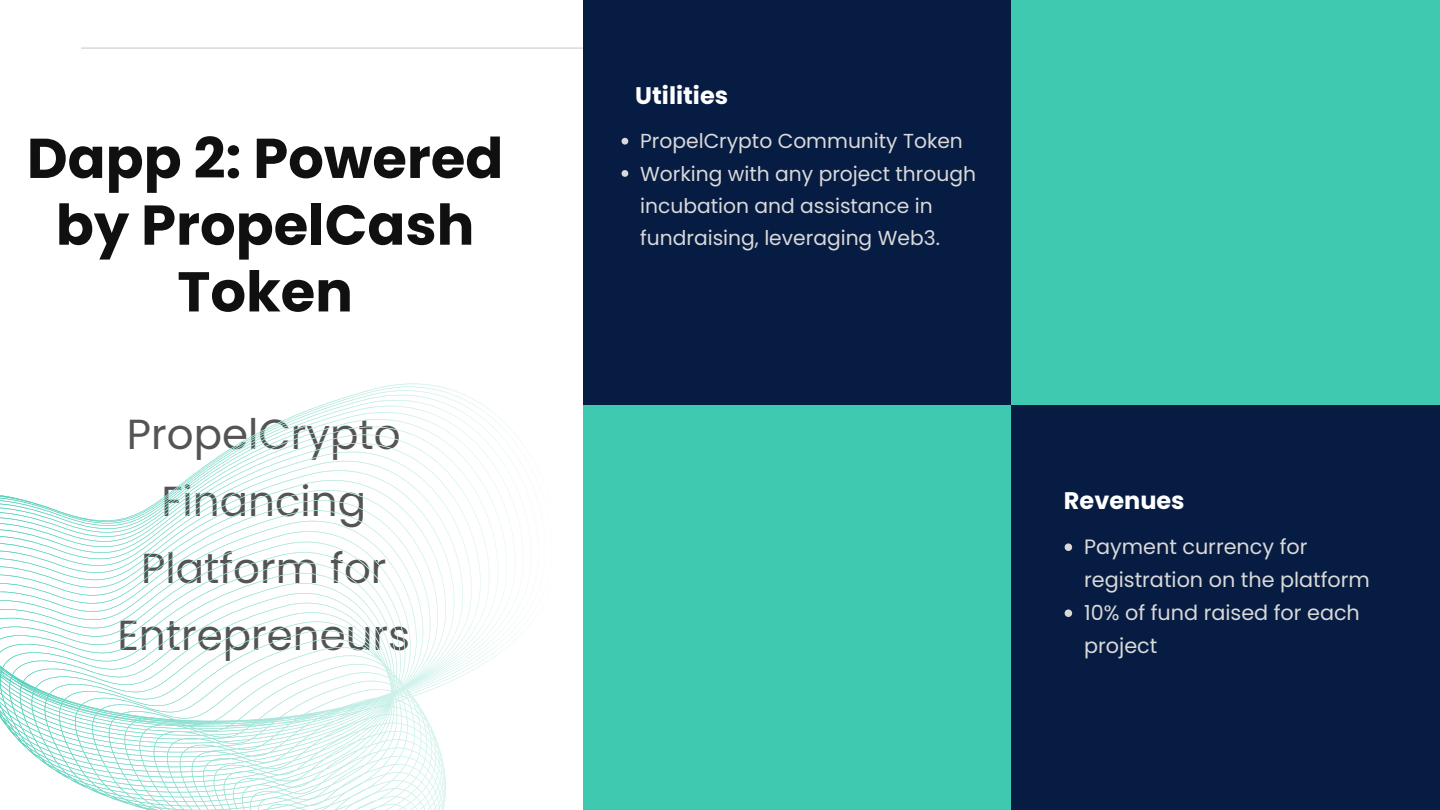
<style>
.page{position:relative;width:1440px;height:810px;background:#fff}
.page>*{position:absolute;margin:0;border:0;box-sizing:border-box;transform-origin:0 0}
.t1{font:700 56px/66.8px "Poppins";color:#101010;text-align:center}
.t2{font:42px/66.8px "Poppins";color:#545454;text-align:center}
.t3{font:700 24px "Poppins";color:#fff}
.t4{font:20.8px/33px "Poppins";color:#d9d9d9}
.t5{font:20.2px/32.2px "Poppins";color:#d9d9d9}
</style>
<div class="page">
<hr style="left:81px;top:47px;width:1278px;height:2px;background:#d9d9d9">
<div style="left:583px;top:0;width:428px;height:405px;background:#071c42"></div>
<svg style="left:622px;top:138px;width:6px;height:7px"></svg>
<svg style="left:622px;top:170px;width:6px;height:7px"></svg>
<div style="left:1011px;top:0;width:429px;height:405px;background:#3dcab1"></div>
<div style="left:583px;top:405px;width:428px;height:405px;background:#3dcab1"></div>
<div style="left:1011px;top:405px;width:429px;height:405px;background:#071c42"></div>
<svg style="left:1065px;top:543px;width:7px;height:8px"></svg>
<svg style="left:1065px;top:609px;width:7px;height:8px"></svg>
<svg style="left:0;top:383px;width:524px;height:427px"></svg>
<h3 class="t1" style="left:27px;top:125px;width:478px">Dapp 2: Powered by PropelCash<br>Token</h3>
<p class="t2" style="left:117px;top:401px;width:294px">PropelCrypto<br>Financing<br>Platform for<br>Entrepreneurs</p>
<h3 class="t3" style="left:635px;top:79px;width:94px">Utilities</h3>
<p class="t5" style="left:640px;top:125px;width:324px">PropelCrypto Community Token</p>
<p class="t5" style="left:640px;top:157px;width:337px">Working with any project through incubation and assistance in fundraising, leveraging Web3.</p>
<h1 class="t3" style="left:1064px;top:484px;width:122px">Revenues</h1>
<p class="t4" style="left:1084px;top:530px;width:287px">Payment currency for registration on the platform</p>
<h2 class="t4" style="left:1084px;top:596px;width:277px">10% of fund raised for each project</h2>
</div>
